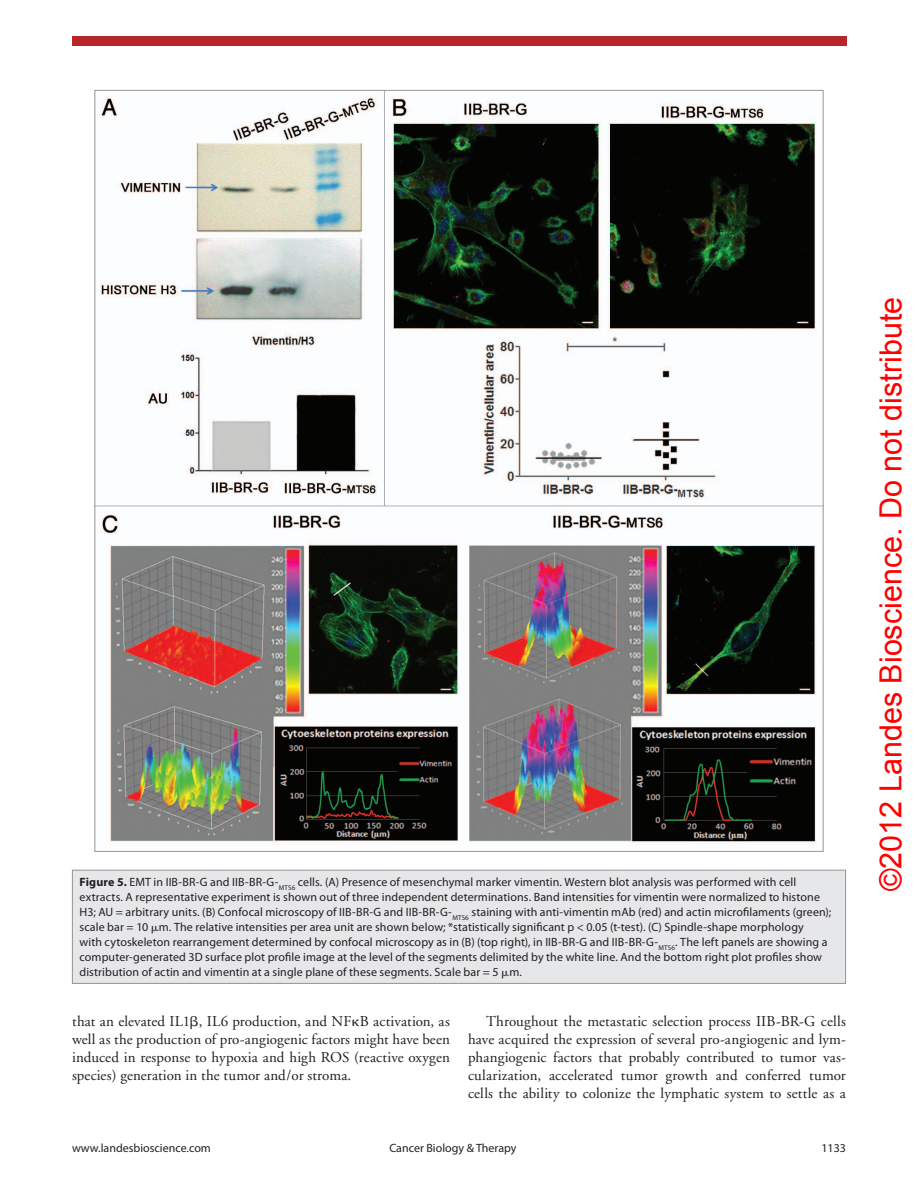
<style>
.page{position:relative;width:918px;height:1188px;background:#fff}
.page>*{position:absolute;margin:0;border:0;box-sizing:border-box;transform-origin:0 0}
.t1{font:30.45px "Arial";color:#f00}
.t2{font:15px/18px "Adobe Garamond";letter-spacing:.005em;color:#231f20;text-align:justify}
.t3{font:12px/15px "Myriad Pro";letter-spacing:.01em;color:#231f20}
.s1{font-weight:700}
.s2{font-family:"Universal Std Greekw Math Pi"}
</style>
<div class="page">
<div style="left:72px;top:36px;width:774px;height:10px;background:#b7262b"></div>
<div style="left:72px;top:870px;width:774px;height:113px;background:#e6e7e9"></div>
<div style="left:72px;top:870px;width:774px;height:114px;border:1px solid #939598"></div>
<img style="left:96px;top:92px;width:726px;height:754px">
<p class="t3" style="left:80px;top:875px;width:753px"><span class="s1">Figure 5.</span> EMT in IIB-BR-G and IIB-BR-G-<sub>MTS6</sub> cells. (A) Presence of mesenchymal marker vimentin. Western blot analysis was performed with cell extracts. A representative experiment is shown out of three independent determinations. Band intensities for vimentin were normalized to histone H3; AU = arbitrary units. (B) Confocal microscopy of IIB-BR-G and IIB-BR-G-<sub>MTS6</sub> staining with anti-vimentin mAb (red) and actin microfilaments (green); scale bar = 10 <span class="s2">μ</span>m. The relative intensities per area unit are shown below; *statistically significant p &lt; 0.05 (t-test). (C) Spindle-shape morphology<br>with cytoskeleton rearrangement determined by confocal microscopy as in (B) (top right), in IIB-BR-G and IIB-BR-G-<sub>MTS6</sub>. The left panels are showing a computer-generated 3D surface plot profile image at the level of the segments delimited by the white line. And the bottom right plot profiles show distribution of actin and vimentin at a single plane of these segments. Scale bar = 5 <span class="s2">μ</span>m.</p>
<p class="t2" style="left:72px;top:1013px;width:379px">that an elevated IL1<span class="s2">β</span>, IL6 production, and NF<span class="s2">κ</span>B activation, as well as the production of pro-angiogenic factors might have been induced in response to hypoxia and high ROS (reactive oxygen species) generation in the tumor and/or stroma.</p>
<p class="t2" style="left:468px;top:1013px;width:379px;text-indent:18px">Throughout the metastatic selection process IIB-BR-G cells have acquired the expression of several pro-angiogenic and lym&shy;phangiogenic factors that probably contributed to tumor vas&shy;cularization, accelerated tumor growth and conferred tumor cells the ability to colonize the lymphatic system to settle as a</p>
<p class="t3" style="left:72px;top:1140px;width:140px">www.landesbioscience.com</p>
<p class="t3" style="left:389px;top:1140px;width:129px">Cancer Biology &amp; Therapy</p>
<p class="t3" style="left:821px;top:1140px;width:26px">1133</p>
<h1 class="t1" style="left:871px;top:891px;width:595px;rotate:-90deg">©2012 Landes Bioscience. Do not distribute</h1>
</div>
